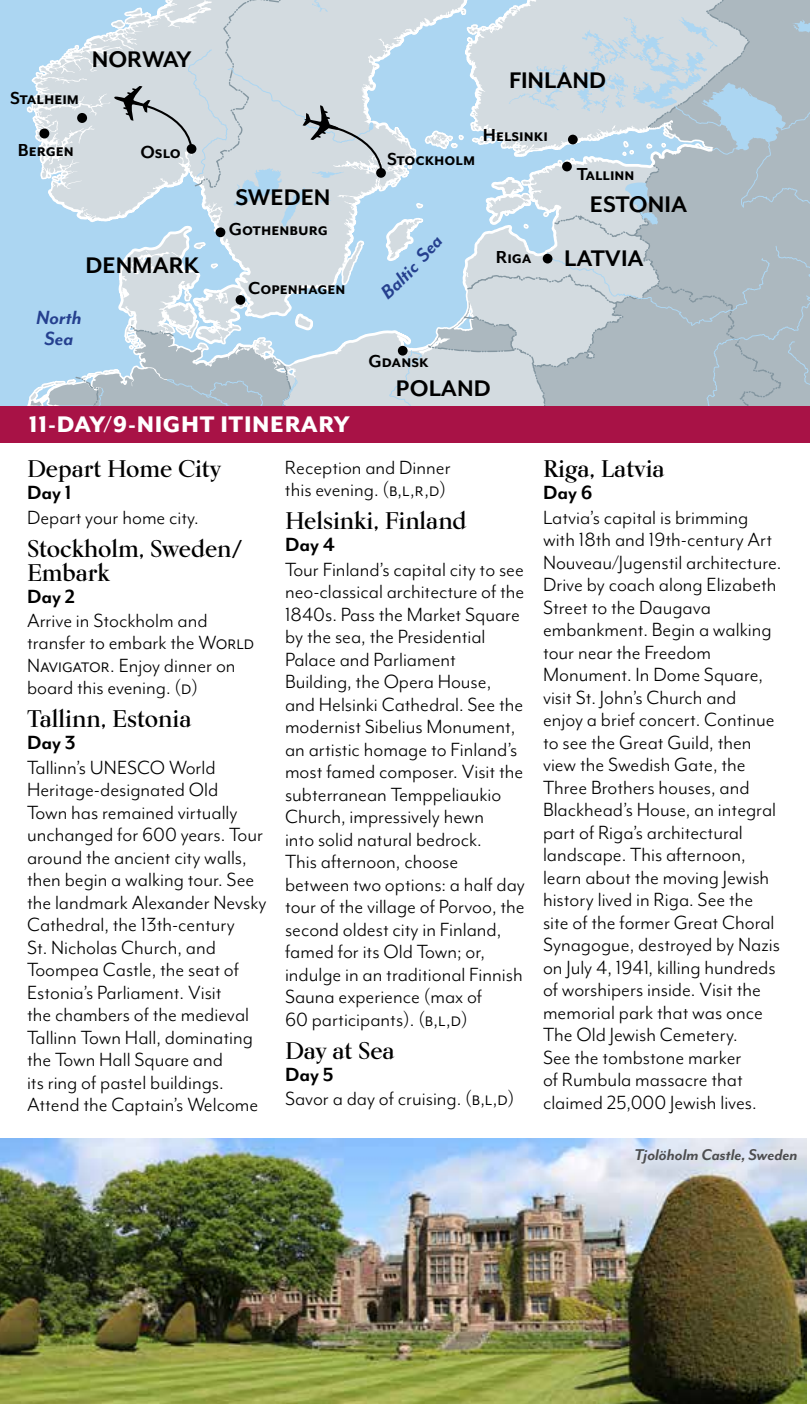
<style>
.page{position:relative;width:810px;height:1404px;background:#fff}
.page>*{position:absolute;margin:0;border:0;box-sizing:border-box;transform-origin:0 0}
.t1{font:700 26px "Mr Eaves Mod OT";color:#000}
.t2{font:800 26px "Mr Eaves Mod OT";letter-spacing:.025em;color:#fff}
.t3{font:700 24px/24px "Kumlien Pro";color:#000}
.t4{font:22px/22.6px "Mr Eaves Mod OT";color:#000}
.t5{font:700 22px "Mr Eaves Mod OT";color:#000}
.t6{font:italic 700 22px/21.4px "Mr Eaves Mod OT";color:#25408f;text-align:center}
.t7{font:700 20px "Mr Eaves Mod OT";color:#000}
.t8{font:italic 700 18px "Mr Eaves Mod OT";letter-spacing:-.005em;color:#4d4d4f}
.t9{font:9.2px "Helvetica";color:#000}
</style>
<div class="page">
<img style="left:0;top:1138px;width:807px;height:266px">
<svg style="left:0;top:0;width:810px;height:443px;background:#bdc1d0"></svg>
<p class="t7" style="left:10px;top:87px;width:70px">Stalheim</p>
<p class="t1" style="left:92px;top:45px;width:101px">NORWAY</p>
<p class="t7" style="left:18px;top:139px;width:57px">Bergen</p>
<p class="t7" style="left:140px;top:141px;width:42px">Oslo</p>
<p class="t1" style="left:86px;top:251px;width:115px">DENMARK</p>
<p class="t6" style="left:36px;top:306px;width:47px">North<br>Sea</p>
<p class="t1" style="left:236px;top:183px;width:96px">SWEDEN</p>
<p class="t7" style="left:229px;top:218px;width:101px">Gothenburg</p>
<p class="t7" style="left:248px;top:277px;width:99px">Copenhagen</p>
<p class="t2" style="left:29px;top:409px;width:323px">11-DAY/9-NIGHT ITINERARY</p>
<p class="t1" style="left:509px;top:66px;width:99px">FINLAND</p>
<p class="t7" style="left:387px;top:148px;width:90px">Stockholm</p>
<p class="t7" style="left:483px;top:124px;width:66px">Helsinki</p>
<p class="t7" style="left:496px;top:246px;width:37px">Riga</p>
<p class="t7" style="left:577px;top:163px;width:59px">Tallinn</p>
<p class="t1" style="left:590px;top:190px;width:99px">ESTONIA</p>
<p class="t1" style="left:564px;top:243px;width:81px">LATVIA</p>
<p class="t7" style="left:369px;top:350px;width:62px">Gdansk</p>
<p class="t1" style="left:396px;top:373px;width:96px">POLAND</p>
<p class="t3" style="left:27px;top:456px;width:196px">Depart Home City</p>
<p class="t5" style="left:27px;top:480px;width:46px">Day 1</p>
<p class="t4" style="left:27px;top:506px;width:173px">Depart your home city.</p>
<p class="t3" style="left:27px;top:536px;width:217px">Stockholm, Sweden/<br>Embark</p>
<p class="t5" style="left:27px;top:584px;width:50px">Day 2</p>
<p class="t4" style="left:27px;top:609px;width:229px">Arrive in Stockholm and transfer to embark the World<br>Navigator. Enjoy dinner on board this evening. (d)</p>
<p class="t3" style="left:27px;top:707px;width:166px">Tallinn, Estonia</p>
<p class="t5" style="left:27px;top:730px;width:50px">Day 3</p>
<p class="t4" style="left:27px;top:756px;width:241px">Tallinn’s UNESCO World<br>Heritage-designated Old<br>Town has remained virtually unchanged for 600 years. Tour around the ancient city walls, then begin a walking tour. See the landmark Alexander Nevsky<br>Cathedral, the 13th‑century<br>St. Nicholas Church, and<br>Toompea Castle, the seat of<br>Estonia’s Parliament. Visit<br>the chambers of the medieval<br>Tallinn Town Hall, dominating the Town Hall Square and<br>its ring of pastel buildings.<br>Attend the Captain’s Welcome</p>
<p class="t9" style="left:115px;top:757px;width:33px">Corsica</p>
<p class="t9" style="left:92px;top:852px;width:36px">Sardinia</p>
<p class="t4" style="left:285px;top:456px;width:167px">Reception and Dinner this evening. (b,l,r,d)</p>
<p class="t3" style="left:285px;top:508px;width:183px">Helsinki, Finland</p>
<p class="t5" style="left:285px;top:532px;width:52px">Day 4</p>
<p class="t4" style="left:285px;top:558px;width:241px">Tour Finland’s capital city to see neo-classical architecture of the<br>1840s. Pass the Market Square by the sea, the Presidential<br>Palace and Parliament<br>Building, the Opera House, and Helsinki Cathedral. See the modernist Sibelius Monument, an artistic homage to Finland’s most famed composer. Visit the subterranean Temppeliaukio<br>Church, impressively hewn<br>into solid natural bedrock.<br>This afternoon, choose between two options: a half day tour of the village of Porvoo, the second oldest city in Finland, famed for its Old Town; or, indulge in an traditional Finnish<br>Sauna experience (max of<br>60 participants). (b,l,d)</p>
<p class="t3" style="left:285px;top:1038px;width:111px">Day at Sea</p>
<p class="t5" style="left:285px;top:1062px;width:50px">Day 5</p>
<p class="t4" style="left:285px;top:1087px;width:231px">Savor a day of cruising. (b,l,d)</p>
<p class="t3" style="left:543px;top:456px;width:123px">Riga, Latvia</p>
<p class="t5" style="left:543px;top:480px;width:51px">Day 6</p>
<p class="t4" style="left:543px;top:506px;width:240px">Latvia’s capital is brimming with 18th and 19th-century Art<br>Nouveau/Jugenstil architecture.<br>Drive by coach along Elizabeth<br>Street to the Daugava embankment. Begin a walking tour near the Freedom<br>Monument. In Dome Square, visit St. John’s Church and enjoy a brief concert. Continue to see the Great Guild, then view the Swedish Gate, the<br>Three Brothers houses, and<br>Blackhead’s House, an integral part of Riga’s architectural landscape. This afternoon, learn about the moving Jewish history lived in Riga. See the site of the former Great Choral<br>Synagogue, destroyed by Nazis on July 4, 1941, killing hundreds of worshipers inside. Visit the memorial park that was once<br>The Old Jewish Cemetery.<br>See the tombstone marker<br>of Rumbula massacre that claimed 25,000 Jewish lives.</p>
<p class="t9" style="left:563px;top:892px;width:31px">Lesbos</p>
<p class="t9" style="left:657px;top:1008px;width:33px">Rhodes</p>
<p class="t8" style="left:635px;top:1145px;width:165px">Tjolöholm Castle, Sweden</p>
</div>
